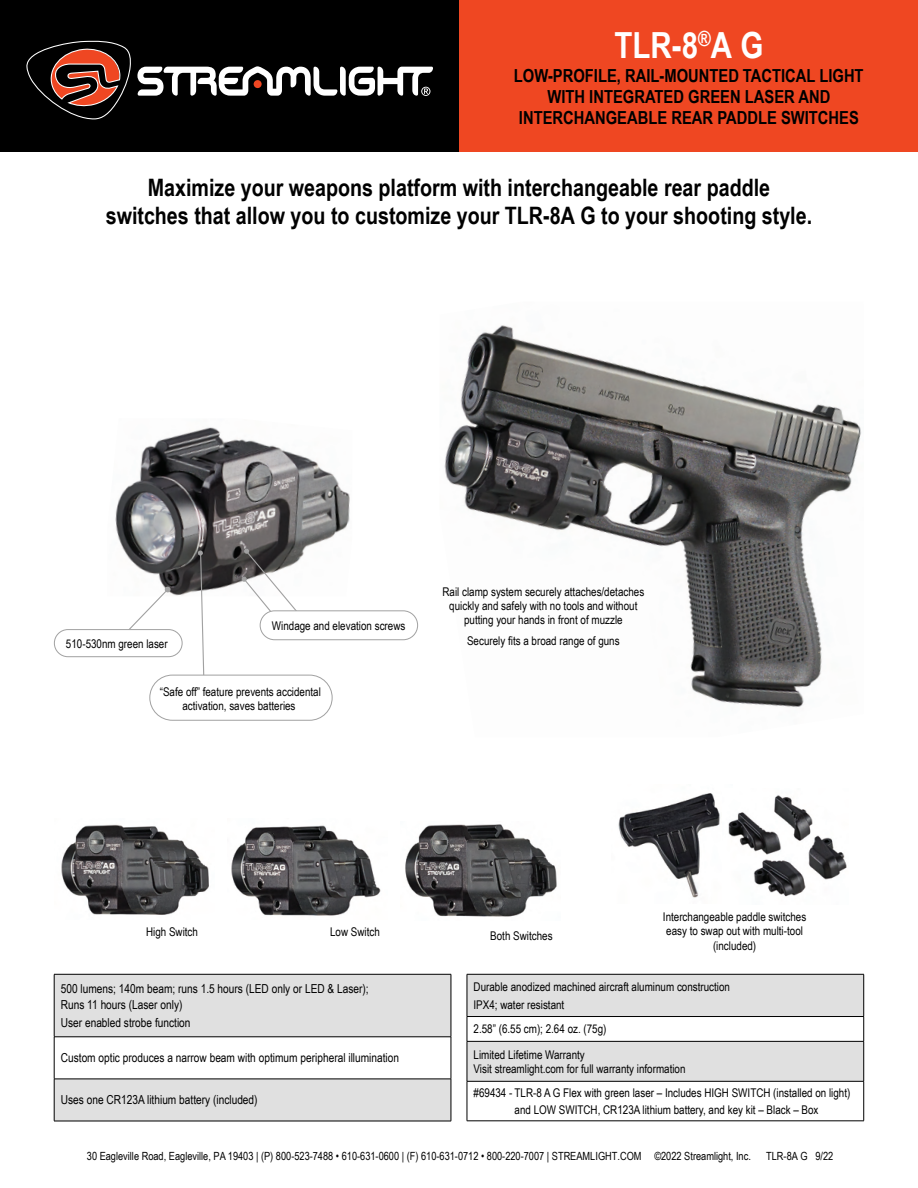
<style>
.page{position:relative;width:918px;height:1188px;background:#fff}
.page>*{position:absolute;margin:0;border:0;box-sizing:border-box;transform-origin:0 0}
.t1{font:700 36px "Arial Narrow";color:#fff}
.t2{font:700 24px/28.8px "Arial Narrow";color:#000;text-align:center}
.t3{font:700 18px/21px "Arial Narrow";color:#000;text-align:center}
.t4{font:12.3px/16.2px "Arial Narrow";color:#000}
.t5{font:12px/14.4px "Arial Narrow";color:#000}
.t6{font:11.25px "Arial Narrow";color:#000}
</style>
<div class="page">
<div style="left:459px;top:0;width:459px;height:151px;background:#ef4722"></div>
<div style="left:0;top:0;width:459px;height:151px;background:#000"></div>
<svg style="left:26px;top:41px;width:407px;height:78px"></svg>
<svg style="left:55px;top:975px;width:396px;height:146px;fill:#e0e0e0"></svg>
<hr style="left:54px;top:974px;width:397px;height:1px;background:#000">
<hr style="left:54px;top:974px;width:1px;height:63px;background:#000">
<hr style="left:451px;top:974px;width:1px;height:63px;background:#000">
<hr style="left:54px;top:1037px;width:397px;height:1px;background:#000">
<hr style="left:54px;top:1037px;width:1px;height:42px;background:#000">
<hr style="left:451px;top:1037px;width:1px;height:42px;background:#000">
<hr style="left:54px;top:1079px;width:397px;height:1px;background:#000">
<hr style="left:54px;top:1079px;width:1px;height:42px;background:#000">
<hr style="left:451px;top:1079px;width:1px;height:42px;background:#000">
<hr style="left:54px;top:1121px;width:397px;height:1px;background:#000">
<svg style="left:467px;top:974px;width:397px;height:107px"></svg>
<hr style="left:467px;top:1041px;width:397px;height:1px;background:#000">
<hr style="left:467px;top:1042px;width:1px;height:39px;background:#000">
<hr style="left:863px;top:1042px;width:1px;height:39px;background:#000">
<hr style="left:467px;top:1081px;width:397px;height:1px;background:#000">
<hr style="left:467px;top:1082px;width:1px;height:39px;background:#000">
<hr style="left:863px;top:1082px;width:1px;height:39px;background:#000">
<hr style="left:467px;top:1121px;width:397px;height:1px;background:#000">
<img style="left:444px;top:325px;width:417px;height:383px">
<img style="left:115px;top:427px;width:235px;height:169px">
<svg style="left:197px;top:549px;width:8px;height:126px"></svg>
<div style="left:149px;top:675px;width:184px;height:46px;border:1px solid #a1a1a1;border-radius:23px"></div>
<svg style="left:115px;top:586px;width:56px;height:43px"></svg>
<div style="left:54px;top:629px;width:129px;height:28px;border:1px solid #a1a1a1;border-radius:14px"></div>
<svg style="left:242px;top:549px;width:72px;height:90px"></svg>
<div style="left:260px;top:611px;width:158px;height:29px;background:#fff;border-radius:14px"></div>
<div style="left:260px;top:610px;width:158px;height:30px;border:1px solid #a1a1a1;border-radius:14px"></div>
<img style="left:405px;top:824px;width:152px;height:93px">
<img style="left:231px;top:825px;width:150px;height:91px">
<img style="left:61px;top:824px;width:148px;height:91px">
<img style="left:618px;top:793px;width:102px;height:105px">
<img style="left:728px;top:795px;width:119px;height:102px">
<h1 class="t1" style="left:615px;top:18px;width:150px">TLR-8<sup>®</sup>A G</h1>
<h3 class="t3" style="left:514px;top:64px;width:351px">LOW-PROFILE, RAIL-MOUNTED TACTICAL LIGHT<br>WITH INTEGRATED GREEN LASER AND<br>INTERCHANGEABLE REAR PADDLE SWITCHES</h3>
<h2 class="t2" style="left:106px;top:172px;width:708px">Maximize your weapons platform with interchangeable rear paddle switches that allow you to customize your TLR-8A G to your shooting style.</h2>
<p class="t5" style="left:66px;top:636px;width:103px">510-530nm green laser</p>
<p class="t5" style="left:272px;top:618px;width:135px">Windage and elevation screws</p>
<p class="t5" style="left:160px;top:684px;width:163px;text-align:center">“Safe off” feature prevents accidental activation, saves batteries</p>
<p class="t5" style="left:442px;top:584px;width:203px;text-align:center">Rail clamp system securely attaches/detaches quickly and safely with no tools and without putting your hands in front of muzzle</p>
<p class="t5" style="left:467px;top:634px;width:154px">Securely fits a broad range of guns</p>
<p class="t5" style="left:146px;top:924px;width:53px">High Switch</p>
<p class="t5" style="left:330px;top:924px;width:51px">Low Switch</p>
<p class="t4" style="left:61px;top:980px;width:309px">500 lumens; 140m beam; runs 1.5 hours (LED only or LED &amp; Laser);<br>Runs 11 hours (Laser only)</p>
<p class="t4" style="left:61px;top:1014px;width:131px">User enabled strobe function</p>
<p class="t4" style="left:61px;top:1049px;width:340px">Custom optic produces a narrow beam with optimum peripheral illumination</p>
<p class="t4" style="left:61px;top:1092px;width:198px">Uses one CR123A lithium battery (included)</p>
<p class="t5" style="left:490px;top:928px;width:64px">Both Switches</p>
<p class="t5" style="left:663px;top:909px;width:145px;text-align:center">Interchangeable paddle switches easy to swap out with multi-tool (included)</p>
<p class="t5" style="left:474px;top:977px;width:258px;line-height:17.9px">Durable anodized machined aircraft aluminum construction<br>IPX4; water resistant</p>
<p class="t5" style="left:474px;top:1016px;width:134px;line-height:25.2px">2.58” (6.55 cm); 2.64 oz. (75g)<br>Limited Lifetime Warranty</p>
<p class="t5" style="left:474px;top:1056px;width:378px;line-height:24.3px">Visit streamlight.com for full warranty information<br>#69434 - TLR-8 A G Flex with green laser – Includes HIGH SWITCH (installed on light)</p>
<p class="t5" style="left:515px;top:1102px;width:305px">and LOW SWITCH, CR123A lithium battery, and key kit – Black – Box</p>
<p class="t6" style="left:87px;top:1148px;width:666px">30 Eagleville Road, Eagleville, PA 19403 | (P) 800-523-7488 • 610-631-0600 | (F) 610-631-0712 • 800-220-7007 | STREAMLIGHT.COM ©2022 Streamlight, Inc.</p>
<p class="t6" style="left:766px;top:1148px;width:69px">TLR-8A G 9/22</p>
</div>
